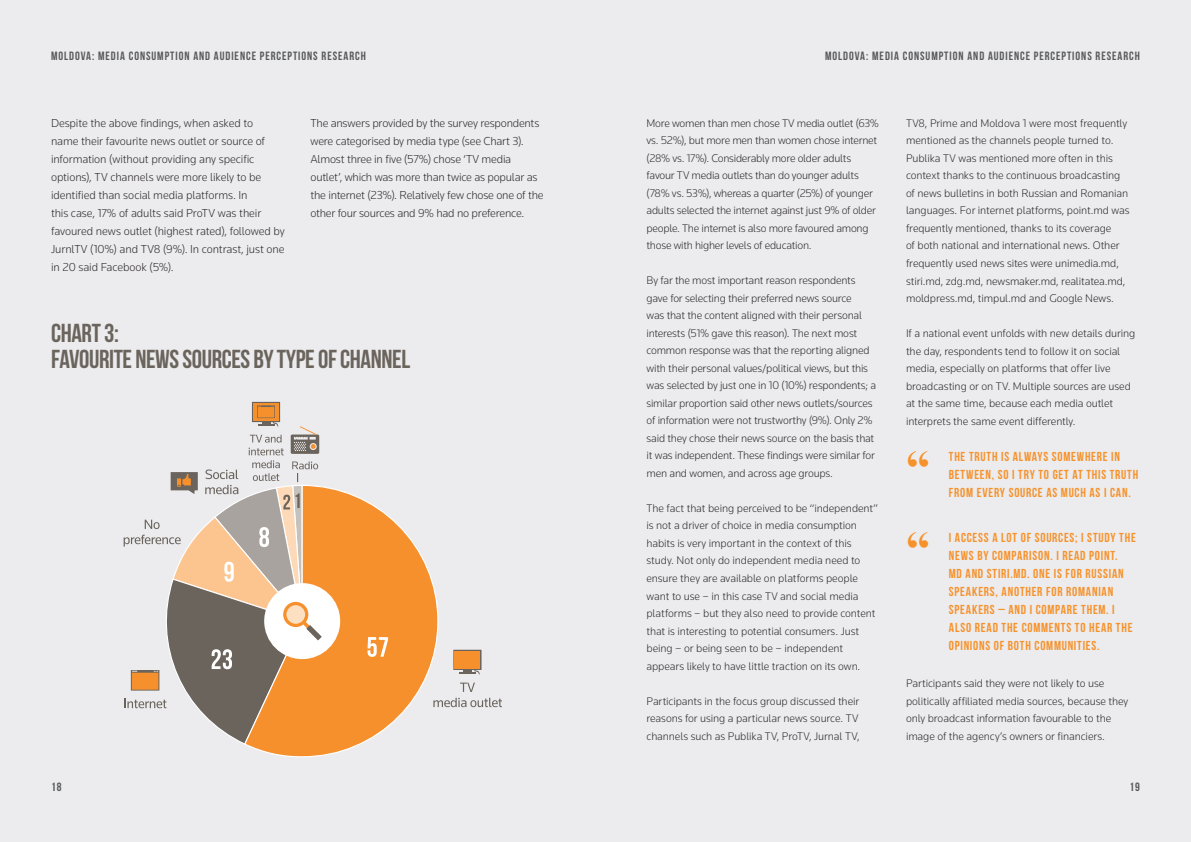
<style>
.page{position:relative;width:1191px;height:842px;background:#ececee}
.page>*{position:absolute;margin:0;border:0;box-sizing:border-box;transform-origin:0 0}
.t1{font:700 48px "Times New Roman";color:#f6922c}
.t2{font:700 26px/26px "Bebas Neue";letter-spacing:-.015em;color:#6a645d}
.t3{font:13px/18px "Bebas Neue";letter-spacing:.06em;color:#f6922c}
.t4{font:300 12px/18px "Knowledge";letter-spacing:-.015em;color:#2e2b2c}
.t5{font:12px "Bebas Neue";letter-spacing:.08em;color:#57585a}
.t6{font:300 11.5px/17.5px "Knowledge";letter-spacing:-.01em;color:#2e2b2c}
</style>
<div class="page">
<svg style="left:460px;top:683px;width:15px;height:9px"></svg>
<svg style="left:439px;top:698px;width:63px;height:9px"></svg>
<svg style="left:453px;top:650px;width:28px;height:24px"></svg>
<div style="left:454px;top:651px;width:26px;height:17px;background:#f6902c"></div>
<svg style="left:249px;top:486px;width:190px;height:271px"></svg>
<svg style="left:367px;top:637px;width:21px;height:20px"></svg>
<div style="left:264px;top:583px;width:76px;height:76px;background:#fff;border-radius:50%"></div>
<svg style="left:124px;top:402px;width:195px;height:344px"></svg>
<div style="left:283px;top:602px;width:25px;height:25px;background:#f6902c;border-radius:50%"></div>
<div style="left:286px;top:605px;width:19px;height:19px;background:#fddfc2;border-radius:50%"></div>
<svg style="left:306px;top:625px;width:16px;height:15px"></svg>
<p class="t5" style="left:51px;top:49px;width:316px">MOLDOVA: MEDIA CONSUMPTION AND AUDIENCE PERCEPTIONS RESEARCH</p>
<p class="t5" style="left:825px;top:49px;width:316px">MOLDOVA: MEDIA CONSUMPTION AND AUDIENCE PERCEPTIONS RESEARCH</p>
<p class="t4" style="left:51px;top:114px;width:235px">Despite the above findings, when asked to<br>name their favourite news outlet or source of information (without providing any specific options), TV channels were more likely to be identified than social media platforms. In<br>this case, 17% of adults said ProTV was their favoured news outlet (highest rated), followed by JurnlTV (10%) and TV8 (9%). In contrast, just one in 20 said Facebook (5%).</p>
<p class="t4" style="left:310px;top:114px;width:235px">The answers provided by the survey respondents were categorised by media type (see Chart 3).<br>Almost three in five (57%) chose ‘TV media outlet’, which was more than twice as popular as the internet (23%). Relatively few chose one of the other four sources and 9% had no preference.</p>
<p class="t6" style="left:646px;top:114px;width:234px">More women than men chose TV media outlet (63% vs. 52%), but more men than women chose internet (28% vs. 17%). Considerably more older adults favour TV media outlets than do younger adults (78% vs. 53%), whereas a quarter (25%) of younger adults selected the internet against just 9% of older people. The internet is also more favoured among those with higher levels of education.</p>
<p class="t6" style="left:646px;top:272px;width:231px">By far the most important reason respondents gave for selecting their preferred news source<br>was that the content aligned with their personal interests (51% gave this reason). The next most common response was that the reporting aligned with their personal values/political views, but this was selected by just one in 10 (10%) respondents; a similar proportion said other news outlets/sources of information were not trustworthy (9%). Only 2% said they chose their news source on the basis that it was independent. These findings were similar for men and women, and across age groups.</p>
<p class="t6" style="left:646px;top:499px;width:233px">The fact that being perceived to be “independent” is not a driver of choice in media consumption habits is very important in the context of this study. Not only do independent media need to ensure they are available on platforms people want to use – in this case TV and social media platforms – but they also need to provide content that is interesting to potential consumers. Just being – or being seen to be – independent appears likely to have little traction on its own.</p>
<p class="t6" style="left:646px;top:692px;width:214px;text-align:justify">Participants in the focus group discussed their reasons for using a particular news source. TV channels such as Publika TV, ProTV, Jurnal TV,</p>
<h2 class="t2" style="left:51px;top:320px;width:360px">CHART 3:<br>FAVOURITE NEWS SOURCES BY TYPE OF CHANNEL</h2>
<p class="t6" style="left:906px;top:114px;width:225px">TV8, Prime and Moldova 1 were most frequently mentioned as the channels people turned to.<br>Publika TV was mentioned more often in this context thanks to the continuous broadcasting of news bulletins in both Russian and Romanian languages. For internet platforms, point.md was frequently mentioned, thanks to its coverage<br>of both national and international news. Other frequently used news sites were unimedia.md, stiri.md, zdg.md, newsmaker.md, realitatea.md, moldpress.md, timpul.md and Google News.</p>
<p class="t6" style="left:906px;top:324px;width:231px">If a national event unfolds with new details during the day, respondents tend to follow it on social media, especially on platforms that offer live broadcasting or on TV. Multiple sources are used at the same time, because each media outlet interprets the same event differently.</p>
<h1 class="t1" style="left:906px;top:434px;width:25px">“</h1>
<p class="t3" style="left:949px;top:447px;width:191px">THE TRUTH IS ALWAYS SOMEWHERE IN<br>BETWEEN, SO I TRY TO GET AT THIS TRUTH<br>FROM EVERY SOURCE AS MUCH AS I CAN.</p>
<h1 class="t1" style="left:906px;top:516px;width:25px">“</h1>
<p class="t3" style="left:949px;top:529px;width:188px">I ACCESS A LOT OF SOURCES; I STUDY THE<br>NEWS BY COMPARISON. I READ POINT.<br>MD AND STIRI.MD. ONE IS FOR RUSSIAN<br>SPEAKERS, ANOTHER FOR ROMANIAN<br>SPEAKERS – AND I COMPARE THEM. I<br>ALSO READ THE COMMENTS TO HEAR THE<br>OPINIONS OF BOTH COMMUNITIES.</p>
<p class="t6" style="left:906px;top:674px;width:224px">Participants said they were not likely to use politically affiliated media sources, because they only broadcast information favourable to the image of the agency’s owners or financiers.</p>
<p class="t5" style="left:51px;top:780px;width:12px">18</p>
<p class="t5" style="left:1129px;top:780px;width:12px">19</p>
</div>
